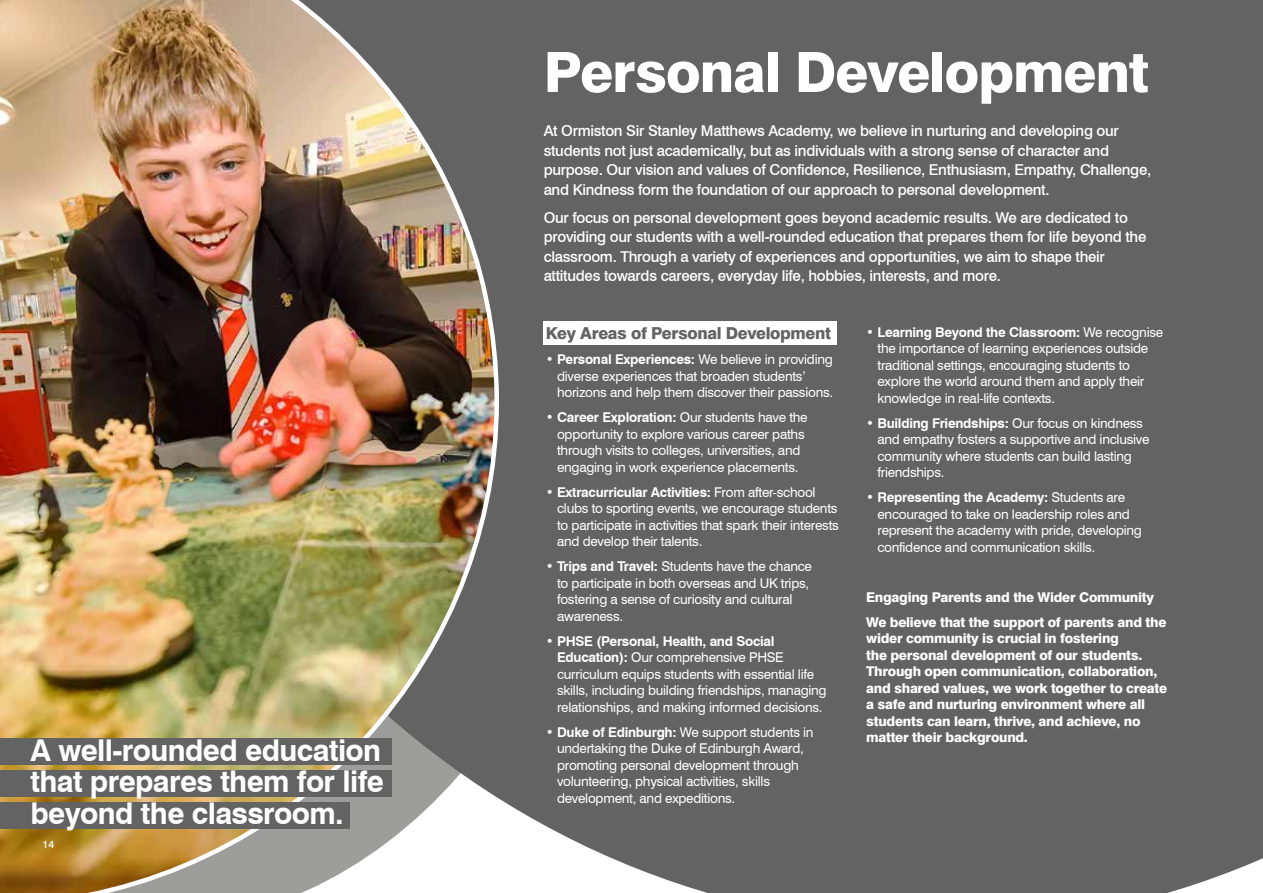
<style>
.page{position:relative;width:1263px;height:893px;background:#fff}
.page>*{position:absolute;margin:0;border:0;box-sizing:border-box;transform-origin:0 0}
.t1{font:800 55.5px "Swiss 721 BT";letter-spacing:-.02em;color:#fff}
.t2{font:700 30px/31.5px "Swiss 721 BT";letter-spacing:-.02em;color:#fff;text-align:justify}
.t3{font:800 16.5px "Swiss 721 BT";letter-spacing:-.02em;color:#646363}
.t4{font:500 15px/19.5px "Swiss 721 BT";letter-spacing:-.02em;color:#fff}
.t5{font:13.5px/16.5px "Swiss 721 BT";letter-spacing:-.02em;color:#fff}
.t6{font:800 13.5px/16.5px "Swiss 721 BT";letter-spacing:-.02em;color:#fff}
.t7{font:500 10.5px "Swiss 721 BT";color:#fff}
.s1{font-weight:700}
</style>
<div class="page">
<div style="left:501px;top:0;width:760px;height:893px;background:#646363"></div>
<img style="left:0;top:0;width:501px;height:893px">
<div style="left:544px;top:321px;width:293px;height:24px;background:#fff"></div>
<div style="left:0;top:739px;width:391px;height:26px;background:#646363"></div>
<div style="left:0;top:770px;width:391px;height:27px;background:#646363"></div>
<div style="left:0;top:802px;width:350px;height:26px;background:#646363"></div>
<hr style="left:1261px;top:0;width:2px;height:859px;background:#646363">
<h2 class="t2" style="left:30px;top:734px;width:355px">A well-rounded education that prepares them for life beyond the classroom.</h2>
<p class="t7" style="left:43px;top:838px;width:13px">14</p>
<h1 class="t1" style="left:544px;top:39px;width:607px">Personal Development</h1>
<p class="t4" style="left:544px;top:121px;width:609px">At Ormiston Sir Stanley Matthews Academy, we believe in nurturing and developing our students not just academically, but as individuals with a strong sense of character and purpose. Our vision and values of Confidence, Resilience, Enthusiasm, Empathy, Challenge, and Kindness form the foundation of our approach to personal development.</p>
<p class="t4" style="left:544px;top:208px;width:604px">Our focus on personal development goes beyond academic results. We are dedicated to providing our students with a well-rounded education that prepares them for life beyond the classroom. Through a variety of experiences and opportunities, we aim to shape their attitudes towards careers, everyday life, hobbies, interests, and more.</p>
<p class="t3" style="left:546px;top:323px;width:287px">Key Areas of Personal Development</p>
<p class="t5" style="left:557px;top:351px;width:278px;text-indent:-11px"><span class="s1">• Personal Experiences:</span> We believe in providing diverse experiences that broaden students’ horizons and help them discover their passions.</p>
<p class="t5" style="left:557px;top:409px;width:252px;text-indent:-11px"><span class="s1">• Career Exploration:</span> Our students have the opportunity to explore various career paths through visits to colleges, universities, and engaging in work experience placements.</p>
<p class="t5" style="left:557px;top:484px;width:283px;text-indent:-11px"><span class="s1">• Extracurricular Activities:</span> From after-school clubs to sporting events, we encourage students to participate in activities that spark their interests and develop their talents.</p>
<p class="t5" style="left:557px;top:558px;width:256px;text-indent:-11px"><span class="s1">• Trips and Travel:</span> Students have the chance to participate in both overseas and UK trips, fostering a sense of curiosity and cultural awareness.</p>
<p class="t5" style="left:557px;top:633px;width:271px;text-indent:-11px"><span class="s1">• PHSE (Personal, Health, and Social Education):</span> Our comprehensive PHSE curriculum equips students with essential life skills, including building friendships, managing relationships, and making informed decisions.</p>
<p class="t5" style="left:557px;top:724px;width:258px;text-indent:-11px"><span class="s1">• Duke of Edinburgh:</span> We support students in undertaking the Duke of Edinburgh Award, promoting personal development through volunteering, physical activities, skills development, and expeditions.</p>
<p class="t5" style="left:877px;top:324px;width:287px;text-indent:-11px"><span class="s1">• Learning Beyond the Classroom:</span> We recognise the importance of learning experiences outside traditional settings, encouraging students to explore the world around them and apply their knowledge in real-life contexts.</p>
<p class="t5" style="left:877px;top:415px;width:274px;text-indent:-11px"><span class="s1">• Building Friendships:</span> Our focus on kindness and empathy fosters a supportive and inclusive community where students can build lasting friendships.</p>
<p class="t5" style="left:877px;top:489px;width:266px;text-indent:-11px"><span class="s1">• Representing the Academy:</span> Students are encouraged to take on leadership roles and represent the academy with pride, developing confidence and communication skills.</p>
<p class="t6" style="left:866px;top:584px;width:302px;line-height:25px">Engaging Parents and the Wider Community<br>We believe that the support of parents and the</p>
<p class="t6" style="left:866px;top:630px;width:302px">wider community is crucial in fostering<br>the personal development of our students.<br>Through open communication, collaboration, and shared values, we work together to create a safe and nurturing environment where all students can learn, thrive, and achieve, no matter their background.</p>
</div>
